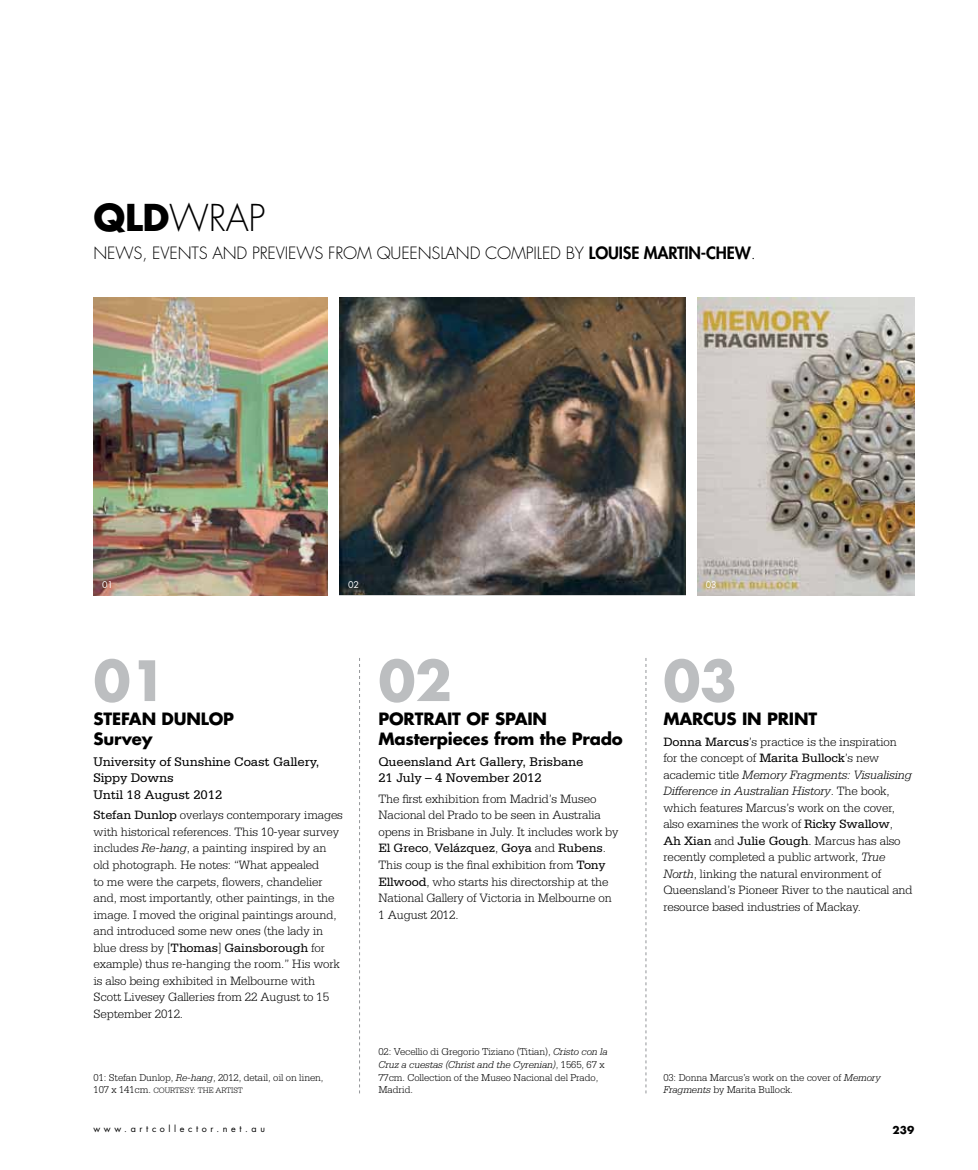
<style>
.page{position:relative;width:978px;height:1170px;background:#fff}
.page>*{position:absolute;margin:0;border:0;box-sizing:border-box;transform-origin:0 0}
.t1{font:700 54px "Futura";color:#bcbec0}
.t2{font:300 36px "Futura";color:#000}
.t3{font:700 16.5px/19.8px "Futura";letter-spacing:-.01em;color:#000}
.t4{font:300 16.5px "Futura";letter-spacing:-.01em;color:#000}
.t5{font:13.2px/16.5px "Serifa";letter-spacing:-.01em;color:#000}
.t6{font:300 12.75px/16.5px "Serifa";letter-spacing:-.01em;color:#000}
.t7{font:300 10.5px/12.8px "Serifa";letter-spacing:-.01em;color:#000}
.t8{font:700 10.5px "Futura";color:#000}
.t9{font:9px "Futura";letter-spacing:.4em;color:#000}
.t10{font:9px "Futura";color:#fff}
.t11{font:300 8.25px "Serifa";letter-spacing:-.01em;color:#000}
.s1{font-weight:700}
.s2{font-weight:800}
.s3{font-weight:400}
.s4{font-style:italic}
.s5{font-size:10.5px}
</style>
<div class="page">
<img style="left:94px;top:298px;width:233px;height:297px">
<img style="left:340px;top:298px;width:346px;height:296px">
<img style="left:697px;top:298px;width:217px;height:297px">
<svg style="left:359px;top:658px;width:1px;height:435px"></svg>
<svg style="left:646px;top:658px;width:1px;height:435px"></svg>
<h2 class="t2" style="left:94px;top:196px;width:174px"><span class="s1">QLD</span>WRAP</h2>
<p class="t4" style="left:94px;top:243px;width:664px">NEWS, EVENTS AND PREVIEWS FROM QUEENSLAND COMPILED BY <span class="s2">LOUISE MARTIN-CHEW</span>.</p>
<p class="t10" style="left:102px;top:578px;width:12px">01</p>
<p class="t10" style="left:348px;top:578px;width:12px">02</p>
<p class="t10" style="left:706px;top:578px;width:12px">03</p>
<h1 class="t1" style="left:94px;top:644px;width:75px">01</h1>
<p class="t3" style="left:94px;top:708px;width:142px">STEFAN DUNLOP<br>Survey</p>
<p class="t5" style="left:94px;top:753px;width:228px">University of Sunshine Coast Gallery,<br>Sippy Downs<br>Until 18 August 2012</p>
<p class="t6" style="left:94px;top:807px;width:251px"><span class="s3">Stefan Dunlop</span> overlays contemporary images with historical references. This 10-year survey includes <span class="s4">Re-hang</span>, a painting inspired by an old photograph. He notes: “What appealed<br>to me were the carpets, flowers, chandelier and, most importantly, other paintings, in the image. I moved the original paintings around, and introduced some new ones (the lady in blue dress by [<span class="s3">Thomas</span>] <span class="s3">Gainsborough</span> for example) thus re-hanging the room.” His work is also being exhibited in Melbourne with Scott Livesey Galleries from 22 August to 15<br>September 2012.</p>
<p class="t7" style="left:94px;top:1070px;width:232px">01: Stefan Dunlop, <span class="s4">Re-hang</span>, 2012, detail, oil on linen,</p>
<p class="t11" style="left:94px;top:1085px;width:151px"><span class="s5">107 x 141cm.</span> COURTESY: THE ARTIST</p>
<h1 class="t1" style="left:378px;top:644px;width:75px">02</h1>
<p class="t3" style="left:378px;top:708px;width:246px">PORTRAIT OF SPAIN<br>Masterpieces from the Prado</p>
<p class="t5" style="left:378px;top:753px;width:207px">Queensland Art Gallery, Brisbane<br>21 July – 4 November 2012</p>
<p class="t6" style="left:378px;top:790px;width:242px">The first exhibition from Madrid’s Museo Nacional del Prado to be seen in Australia opens in Brisbane in July. It includes work by <span class="s3">El Greco</span>, <span class="s3">Velázquez</span>, <span class="s3">Goya</span> and <span class="s3">Rubens</span>.<br>This coup is the final exhibition from <span class="s3">Tony Ellwood</span>, who starts his directorship at the National Gallery of Victoria in Melbourne on 1 August 2012.</p>
<p class="t7" style="left:378px;top:1045px;width:231px">02: Vecellio di Gregorio Tiziano (Titian), <span class="s4">Cristo con la Cruz a cuestas (Christ and the Cyrenian)</span>, 1565, 67 x 77cm. Collection of the Museo Nacional del Prado, Madrid.</p>
<h1 class="t1" style="left:663px;top:644px;width:75px">03</h1>
<p class="t3" style="left:663px;top:708px;width:155px">MARCUS IN PRINT</p>
<p class="t6" style="left:663px;top:733px;width:251px"><span class="s3">Donna Marcus</span>’s practice is the inspiration for the concept of <span class="s3">Marita Bullock</span>’s new academic title <span class="s4">Memory Fragments: Visualising Difference in Australian History</span>. The book, which features Marcus’s work on the cover, also examines the work of <span class="s3">Ricky Swallow</span>, <span class="s3">Ah Xian</span> and <span class="s3">Julie Gough</span>. Marcus has also recently completed a public artwork, <span class="s4">True North</span>, linking the natural environment of Queensland’s Pioneer River to the nautical and resource based industries of Mackay.</p>
<p class="t7" style="left:663px;top:1070px;width:219px">03: Donna Marcus’s work on the cover of <span class="s4">Memory<br>Fragments</span> by Marita Bullock.</p>
<p class="t9" style="left:94px;top:1123px;width:173px">www.artcollector.net.au</p>
<p class="t8" style="left:893px;top:1122px;width:23px">239</p>
</div>
